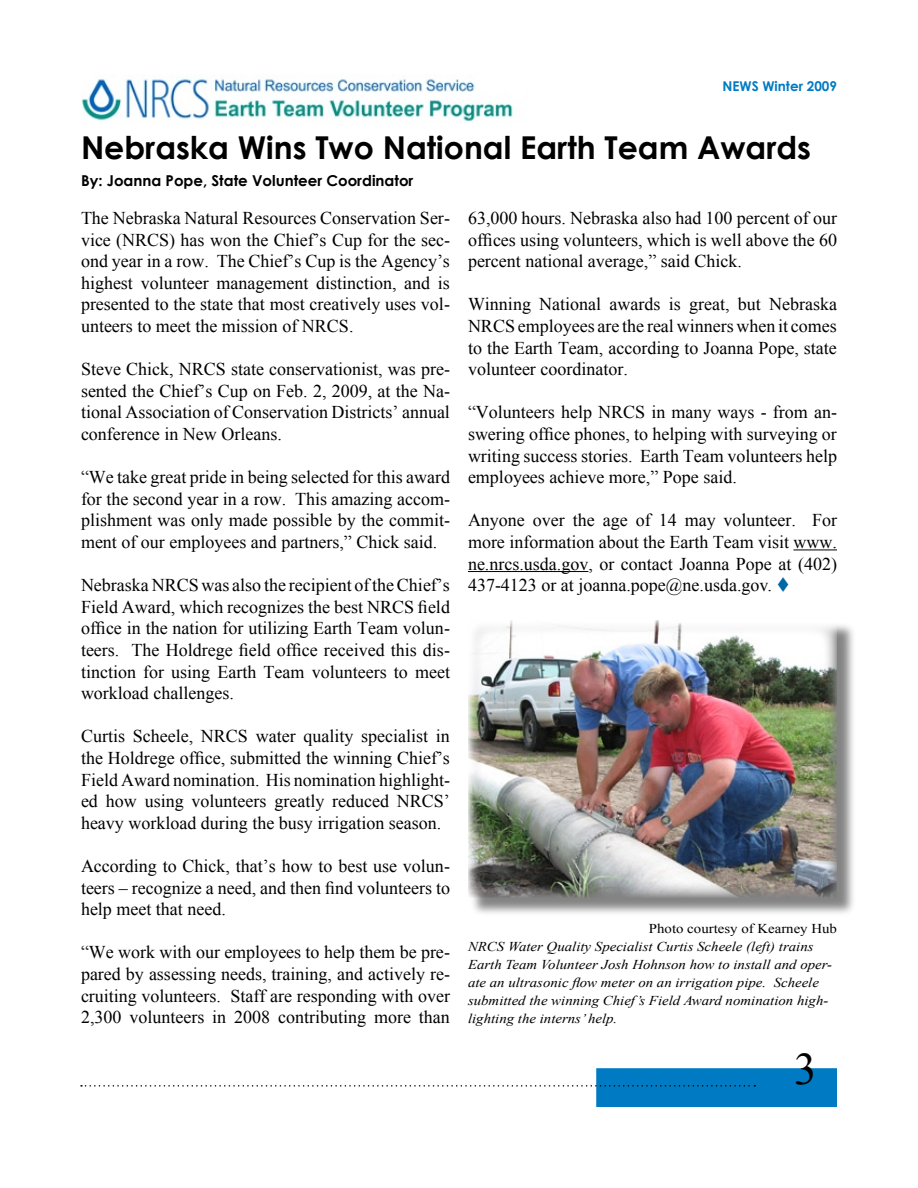
<style>
.page{position:relative;width:918px;height:1188px;background:#fff}
.page>*{position:absolute;margin:0;border:0;box-sizing:border-box;transform-origin:0 0}
.t1{font:45px "Times New Roman";color:#000}
.t2{font:700 31.5px "Century Gothic";color:#000}
.t3{font:18px/21.6px "Times New Roman";color:#000;text-align:justify}
.t4{font:700 15px "Century Gothic";color:#000}
.t5{font:italic 13.5px/18px "Times New Roman";color:#000;scale:1.1 1}
.t6{font:13.5px "Times New Roman";color:#000;scale:1.1 1}
.t7{font:700 13.5px "Century Gothic";color:#007ac2}
.s1{color:#0068a7}
</style>
<div class="page">
<div style="left:597px;top:1069px;width:239px;height:37px;background:#007ac2"></div>
<div style="left:596px;top:1068px;width:241px;height:39px;border:2px solid #007ac2"></div>
<svg style="left:81px;top:1085px;width:674px;height:2px"></svg>
<img style="left:81px;top:77px;width:433px;height:45px">
<div style="left:470px;top:622px;width:386px;height:296px;background:#000;opacity:.49"></div>
<img style="left:468px;top:620px;width:369px;height:277px">
<hr style="left:794px;top:550px;width:43px;height:1px;background:#000">
<hr style="left:468px;top:571px;width:120px;height:1px;background:#000">
<p class="t7" style="left:723px;top:76px;width:116px">NEWS Winter 2009</p>
<h2 class="t2" style="left:81px;top:123px;width:732px">Nebraska Wins Two National Earth Team Awards</h2>
<p class="t4" style="left:81px;top:169px;width:334px">By: Joanna Pope, State Volunteer Coordinator</p>
<p class="t3" style="left:81px;top:207px;width:371px">The Nebraska Natural Resources Conservation Ser&shy;vice (NRCS) has won the Chief’s Cup for the sec&shy;ond year in a row. The Chief’s Cup is the Agency’s highest volunteer management distinction, and is presented to the state that most creatively uses vol&shy;unteers to meet the mission of NRCS.</p>
<p class="t3" style="left:81px;top:358px;width:370px">Steve Chick, NRCS state conservationist, was pre&shy;sented the Chief’s Cup on Feb. 2, 2009, at the Na&shy;tional Association of Conservation Districts’ annual conference in New Orleans.</p>
<p class="t3" style="left:81px;top:466px;width:371px">“We take great pride in being selected for this award for the second year in a row. This amazing accom&shy;plishment was only made possible by the commit&shy;ment of our employees and partners,” Chick said.</p>
<p class="t3" style="left:81px;top:574px;width:371px">Nebraska NRCS was also the recipient of the Chief’s Field Award, which recognizes the best NRCS field office in the nation for utilizing Earth Team volun&shy;teers. The Holdrege field office received this dis&shy;tinction for using Earth Team volunteers to meet workload challenges.</p>
<p class="t3" style="left:81px;top:725px;width:370px">Curtis Scheele, NRCS water quality specialist in the Holdrege office, submitted the winning Chief’s Field Award nomination. His nomination highlight&shy;ed how using volunteers greatly reduced NRCS’ heavy workload during the busy irrigation season.</p>
<p class="t3" style="left:81px;top:855px;width:371px">According to Chick, that’s how to best use volun&shy;teers – recognize a need, and then find volunteers to help meet that need.</p>
<p class="t3" style="left:81px;top:941px;width:371px">“We work with our employees to help them be pre&shy;pared by assessing needs, training, and actively re&shy;cruiting volunteers. Staff are responding with over 2,300 volunteers in 2008 contributing more than</p>
<p class="t3" style="left:468px;top:207px;width:371px">63,000 hours. Nebraska also had 100 percent of our offices using volunteers, which is well above the 60 percent national average,” said Chick.</p>
<p class="t3" style="left:468px;top:293px;width:370px">Winning National awards is great, but Nebraska NRCS employees are the real winners when it comes to the Earth Team, according to Joanna Pope, state volunteer coordinator.</p>
<p class="t3" style="left:468px;top:401px;width:371px">“Volunteers help NRCS in many ways - from an&shy;swering office phones, to helping with surveying or writing success stories. Earth Team volunteers help employees achieve more,” Pope said.</p>
<p class="t3" style="left:468px;top:509px;width:371px">Anyone over the age of 14 may volunteer. For more information about the Earth Team visit www. ne.nrcs.usda.gov, or contact Joanna Pope at (402)<br>437-4123 or at joanna.pope@ne.usda.gov. <span class="s1">▼</span></p>
<p class="t6" style="left:649px;top:919px;width:172px">Photo courtesy of Kearney Hub</p>
<p class="t5" style="left:468px;top:937px;width:333px">NRCS Water Quality Specialist Curtis Scheele (left) trains Earth Team Volunteer Josh Hohnson how to install and oper&shy;ate an ultrasonic flow meter on an irrigation pipe. Scheele submitted the winning Chief’s Field Award nomination high&shy;lighting the interns’ help.</p>
<h1 class="t1" style="left:794px;top:1039px;width:24px">3</h1>
</div>
